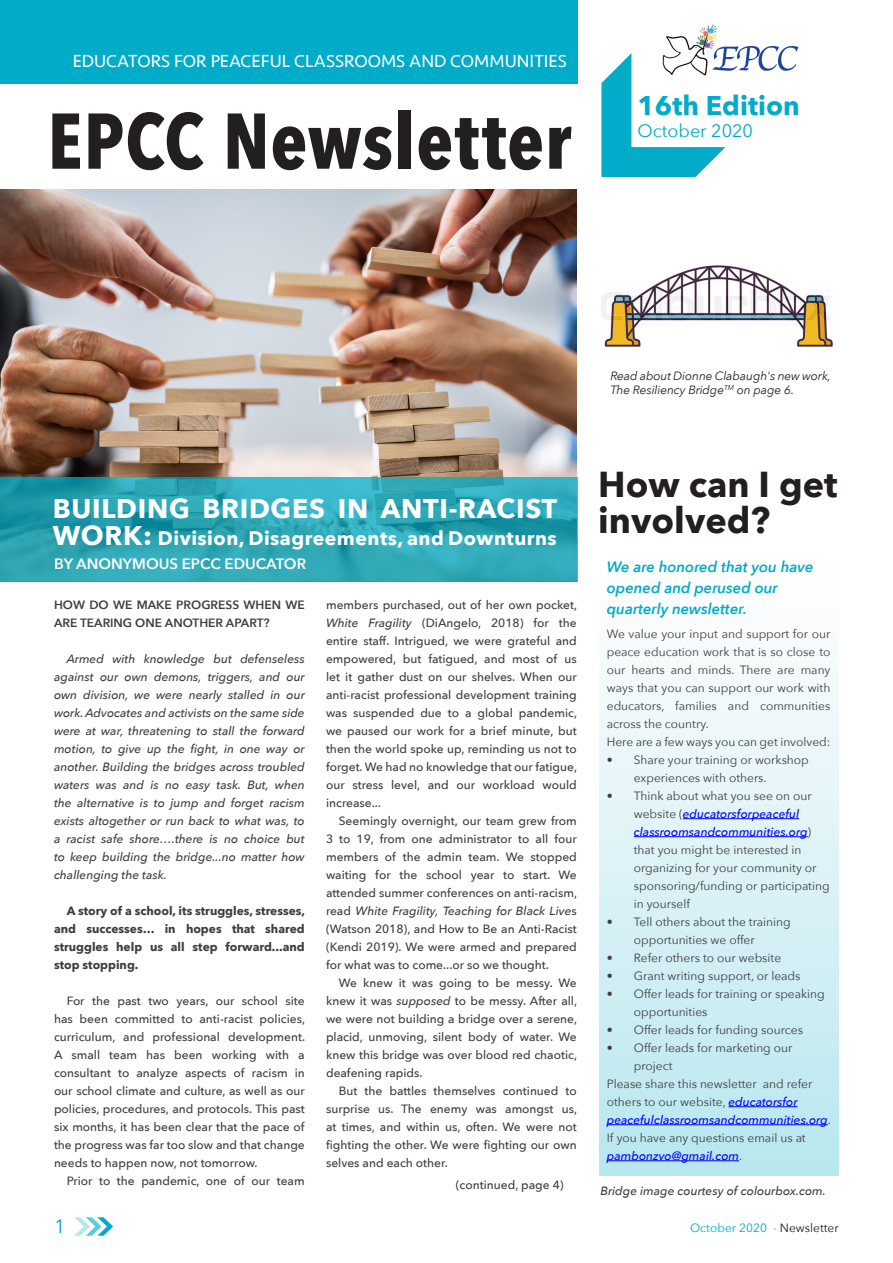
<style>
.page{position:relative;width:893px;height:1263px;background:#fff}
.page>*{position:absolute;margin:0;border:0;box-sizing:border-box;transform-origin:0 0}
._01_Headline{font:700 78px "Avenir Next Condensed";letter-spacing:.005em;color:#231f20}
._02_Article_Title{font:700 36px/36px "Avenir Next";color:#231f20}
._02_Article_Title-2{font:700 27px "Avenir Next";letter-spacing:.025em;color:#fff}
.t1{font:700 27px "Avenir Next";color:#00acc8}
._02_Article_Title-3{font:700 19.5px "Avenir Next";letter-spacing:.025em;color:#fff}
.t2{font:19.5px "Avenir Next";color:#00acc8}
._01a_SubHeadline{font:18px "Seravek";color:#fff}
.t3{font:18px "Avenir Next";color:#00acc8}
._05a_body_text_Intro{font:italic 600 15px/21px "Avenir Next";color:#00acc8}
._05a_body_text_Intro-2{font:600 15px "Avenir Next";color:#fff}
._05_body_text{font:500 12px/18px "Avenir Next";color:#3e3e3f;text-align:justify}
._05_body_text-2{font:12px/18px "Avenir Next";color:#3e3e3f}
._05_body_text-3{font:italic 500 12px/18px "Avenir Next";color:#3e3e3f;text-align:justify}
._05_body_text-4{font:700 12px/18px "Avenir Next";color:#3e3e3f;text-align:justify}
._05_body_text-5{font:italic 500 12px/18px "Avenir Next";color:#00f}
._06_Photo_Caption{font:italic 12px/14.4px "Avenir Next";letter-spacing:-.01em;color:#231f20}
._05_body_text-6{font:600 12px/18px "Avenir Next";color:#3e3e3f}
.t4{font:12px "Avenir Next";color:#00acc8}
.s1{font-size:27px}
.s2{font-style:italic}
.s3{font-weight:500;font-style:italic;color:#00f}
.s4{font-weight:400;font-style:normal;color:#3e3e3f}
.s5{color:#231f20}
</style>
<div class="page">
<svg style="left:74px;top:1217px;width:39px;height:19px"></svg>
<img style="left:0;top:189px;width:576px;height:288px">
<svg style="left:0;top:477px;width:577px;height:105px;background:#2ba6b5"></svg>
<div style="left:0;top:0;width:577px;height:83px;background:#00acc8"></div>
<svg style="left:601px;top:53px;width:124px;height:124px"></svg>
<img style="left:650px;top:24px;width:149px;height:54px">
<div style="left:599px;top:557px;width:240px;height:618px;background:linear-gradient(to bottom,#fff,#b6e6ef)"></div>
<hr style="left:683px;top:818px;width:116px;height:1px;background:#00f">
<hr style="left:634px;top:836px;width:174px;height:1px;background:#00f">
<hr style="left:728px;top:1106px;width:69px;height:1px;background:#00f">
<hr style="left:607px;top:1124px;width:221px;height:1px;background:#00f">
<hr style="left:607px;top:1160px;width:132px;height:1px;background:#00f">
<img style="left:602px;top:265px;width:231px;height:85px">
<p class="_01a_SubHeadline" style="left:73px;top:47px;width:496px">EDUCATORS FOR PEACEFUL CLASSROOMS AND COMMUNITIES</p>
<p class="_01_Headline" style="left:47px;top:94px;width:525px">EPCC Newsletter</p>
<p class="t1" style="left:637px;top:82px;width:164px">16th Edition</p>
<p class="t3" style="left:637px;top:115px;width:117px">October 2020</p>
<p class="_06_Photo_Caption" style="left:610px;top:368px;width:222px">Read about Dionne Clabaugh's new work,<br>The Resiliency Bridge<sup>TM</sup> on page 6.</p>
<p class="_02_Article_Title-2" style="left:53px;top:486px;width:506px">BUILDING BRIDGES IN ANTI-RACIST</p>
<p class="_02_Article_Title-3" style="left:53px;top:522px;width:505px"><span class="s1">WORK:</span> Division, Disagreements, and Downturns</p>
<p class="_05a_body_text_Intro-2" style="left:54px;top:551px;width:254px">BY ANONYMOUS EPCC EDUCATOR</p>
<p class="_05_body_text-6" style="left:54px;top:595px;width:252px">HOW DO WE MAKE PROGRESS WHEN WE<br>ARE TEARING ONE ANOTHER APART?</p>
<p class="_05_body_text-3" style="left:54px;top:649px;width:252px;text-indent:13px">Armed with knowledge but defenseless against our own demons, triggers, and our own division, we were nearly stalled in our work. Advocates and activists on the same side were at war, threatening to stall the forward motion, to give up the fight, in one way or another. Building the bridges across troubled waters was and is no easy task. But, when the alternative is to jump and forget racism exists altogether or run back to what was, to a racist safe shore….there is no choice but to keep building the bridge...no matter how challenging the task.</p>
<p class="_05_body_text-4" style="left:54px;top:901px;width:253px;text-indent:13px">A story of a school, its struggles, stresses, and successes… in hopes that shared struggles help us all step forward...and stop stopping.</p>
<p class="_05_body_text" style="left:54px;top:991px;width:253px;text-indent:13px">For the past two years, our school site has been committed to anti-racist policies, curriculum, and professional development.<br>A small team has been working with a consultant to analyze aspects of racism in our school climate and culture, as well as our policies, procedures, and protocols. This past six months, it has been clear that the pace of the progress was far too slow and that change needs to happen now, not tomorrow.</p>
<p class="_05_body_text" style="left:67px;top:1171px;width:240px">Prior to the pandemic, one of our team</p>
<p class="_05_body_text" style="left:326px;top:595px;width:253px">members purchased, out of her own pocket, <span class="s2">White Fragility</span> (DiAngelo, 2018) for the entire staff. Intrigued, we were grateful and empowered, but fatigued, and most of us let it gather dust on our shelves. When our anti-racist professional development training was suspended due to a global pandemic, we paused our work for a brief minute, but then the world spoke up, reminding us not to forget. We had no knowledge that our fatigue, our stress level, and our workload would increase...</p>
<p class="_05_body_text" style="left:326px;top:811px;width:253px;text-indent:13px">Seemingly overnight, our team grew from 3 to 19, from one administrator to all four members of the admin team. We stopped waiting for the school year to start. We attended summer conferences on anti-racism, read <span class="s2">White Fragility, Teaching for Black Live</span>s (Watson 2018), and How to Be an Anti-Racist (Kendi 2019). We were armed and prepared for what was to come...or so we thought.</p>
<p class="_05_body_text" style="left:326px;top:973px;width:253px;text-indent:13px">We knew it was going to be messy. We knew it was <span class="s2">supposed</span> to be messy. After all, we were not building a bridge over a serene, placid, unmoving, silent body of water. We knew this bridge was over blood red chaotic, deafening rapids.</p>
<p class="_05_body_text" style="left:326px;top:1081px;width:253px;text-indent:13px">But the battles themselves continued to surprise us. The enemy was amongst us, at times, and within us, often. We were not fighting the other. We were fighting our own selves and each other.</p>
<p class="_05_body_text" style="left:456px;top:1175px;width:109px">(continued, page 4)</p>
<p class="_02_Article_Title" style="left:598px;top:466px;width:241px">How can I get involved?</p>
<p class="_05a_body_text_Intro" style="left:607px;top:555px;width:208px">We are honored that you have opened and perused our quarterly newsletter.</p>
<p class="_05_body_text-2" style="left:607px;top:624px;width:225px;text-align:justify">We value your input and support for our peace education work that is so close to our hearts and minds. There are many ways that you can support our work with educators, families and communities across the country.</p>
<p class="_05_body_text-2" style="left:607px;top:732px;width:225px">Here are a few ways you can get involved:</p>
<p class="_05_body_text-2" style="left:634px;top:750px;width:177px;text-indent:-27px">• Share your training or workshop experiences with others.</p>
<p class="_05_body_text-2" style="left:634px;top:786px;width:197px;text-indent:-27px">• Think about what you see on our website (<span class="s3">educatorsforpeaceful classroomsandcommunities.org</span>) that you might be interested in organizing for your community or sponsoring/funding or participating in yourself</p>
<p class="_05_body_text-2" style="left:634px;top:912px;width:158px;text-indent:-27px">• Tell others about the training opportunities we offer</p>
<p class="_05_body_text-2" style="left:607px;top:948px;width:176px">• Refer others to our website</p>
<p class="_05_body_text-2" style="left:607px;top:966px;width:195px">• Grant writing support, or leads</p>
<p class="_05_body_text-2" style="left:634px;top:984px;width:193px;text-indent:-27px">• Offer leads for training or speaking opportunities</p>
<p class="_05_body_text-2" style="left:607px;top:1020px;width:198px">• Offer leads for funding sources</p>
<p class="_05_body_text-2" style="left:634px;top:1038px;width:160px;text-indent:-27px">• Offer leads for marketing our project</p>
<p class="_05_body_text-2" style="left:607px;top:1074px;width:207px">Please share this newsletter and refer others to our website, <span class="s3">educatorsfor</span></p>
<p class="_05_body_text-5" style="left:607px;top:1110px;width:226px">peacefulclassroomsandcommunities.org<span class="s4">.<br>If you have any questions email us at</span></p>
<p class="_05_body_text-5" style="left:607px;top:1146px;width:137px">pambonzvo@gmail.com<span class="s4">.</span></p>
<p class="_05_body_text-3" style="left:600px;top:1181px;width:227px">Bridge image courtesy of colourbox.com.</p>
<h3 class="t2" style="left:54px;top:1210px;width:13px">1</h3>
<p class="t4" style="left:690px;top:1218px;width:150px">October 2020 - <span class="s5">Newsletter</span></p>
</div>
